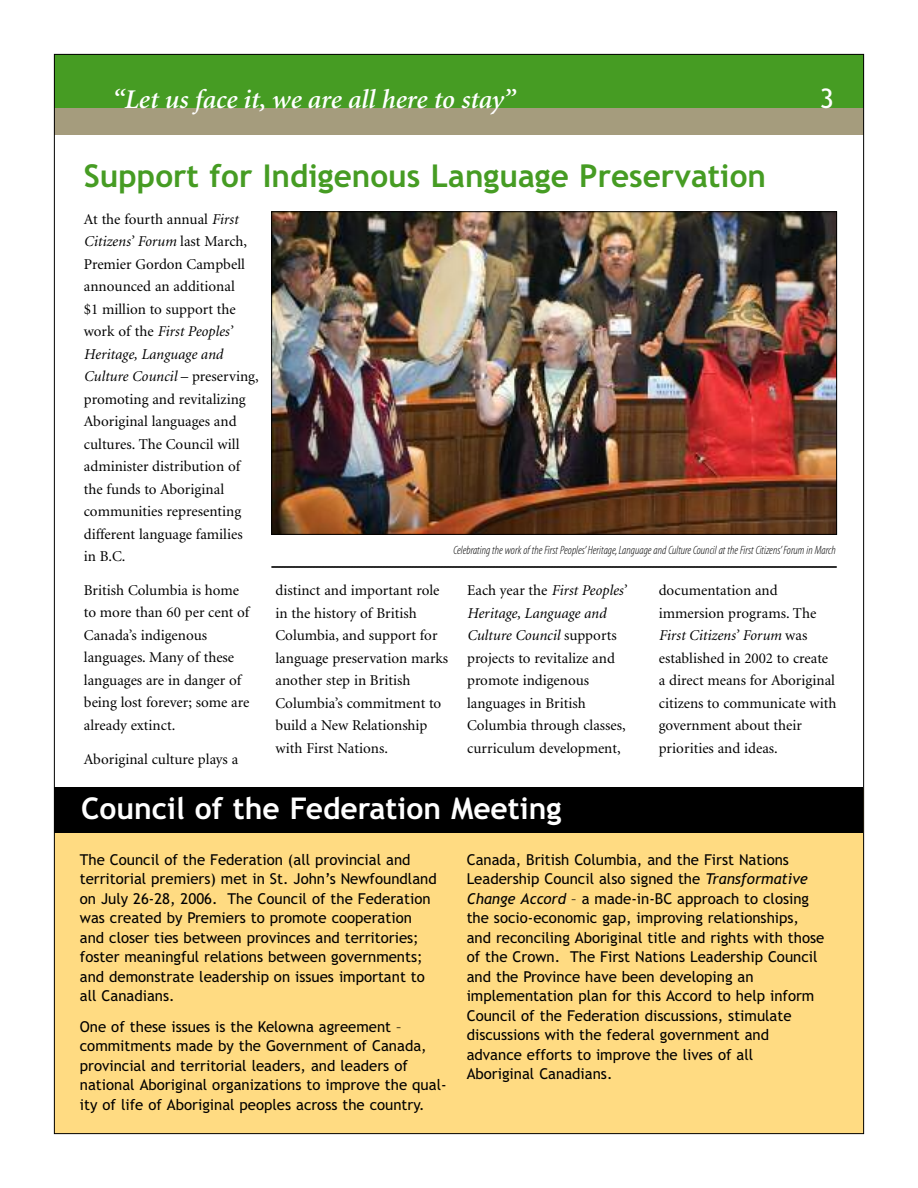
<style>
.page{position:relative;width:918px;height:1188px;background:#fff}
.page>*{position:absolute;margin:0;border:0;box-sizing:border-box;transform-origin:0 0}
.t1{font:700 31.5px "Trebuchet MS";color:#469c23}
.t2{font:700 30px "Trebuchet MS";color:#fff}
.t3{font:italic 600 27px "Minion";color:#fff}
.t4{font:27px "Trebuchet MS";color:#fff}
.t5{font:15px/22.5px "Minion";color:#000}
.t6{font:15px/19.5px "Trebuchet MS";color:#000}
.t7{font:12px "Myriad MM It.215.300";color:#000}
.s1{font-style:italic}
</style>
<div class="page">
<div style="left:54px;top:788px;width:810px;height:346px;background:#ffdb82"></div>
<div style="left:54px;top:81px;width:810px;height:54px;background:#a59c7d"></div>
<div style="left:54px;top:54px;width:810px;height:54px;background:#469c23"></div>
<div style="left:54px;top:788px;width:809px;height:45px;background:#000"></div>
<img style="left:273px;top:213px;width:562px;height:320px">
<svg style="left:271px;top:567px;width:566px;height:1px"></svg>
<h3 class="t3" style="left:112px;top:89px;width:405px">“Let us face it, we are all here to stay”</h3>
<h3 class="t4" style="left:820px;top:83px;width:16px">3</h3>
<h1 class="t1" style="left:84px;top:157px;width:684px">Support for Indigenous Language Preservation</h1>
<p class="t5" style="left:84px;top:209px;width:176px">At the fourth annual <span class="s1">First<br>Citizens’ Forum</span> last March,<br>Premier Gordon Campbell announced an additional<br>$1 million to support the work of the <span class="s1">First Peoples’<br>Heritage, Language and<br>Culture Council</span> – preserving, promoting and revitalizing<br>Aboriginal languages and cultures. The Council will administer distribution of the funds to Aboriginal communities representing different language families<br>in B.C.</p>
<p class="t5" style="left:84px;top:580px;width:167px">British Columbia is home to more than 60 per cent of<br>Canada’s indigenous languages. Many of these languages are in danger of being lost forever; some are already extinct.</p>
<p class="t5" style="left:84px;top:749px;width:156px">Aboriginal culture plays a</p>
<p class="t7" style="left:454px;top:546px;width:384px">Celebrating the work of the First Peoples’ Heritage,Language and Culture Council at the First Citizens’ Forum in March</p>
<p class="t5" style="left:276px;top:580px;width:174px">distinct and important role in the history of British<br>Columbia, and support for language preservation marks another step in British<br>Columbia’s commitment to build a New Relationship with First Nations.</p>
<p class="t5" style="left:467px;top:580px;width:161px">Each year the <span class="s1">First Peoples’<br>Heritage, Language and<br>Culture Council</span> supports projects to revitalize and promote indigenous languages in British<br>Columbia through classes, curriculum development,</p>
<p class="t5" style="left:659px;top:580px;width:179px">documentation and immersion programs. The<br><span class="s1">First Citizens’ Forum</span> was established in 2002 to create a direct means for Aboriginal citizens to communicate with government about their priorities and ideas.</p>
<h2 class="t2" style="left:81px;top:791px;width:482px">Council of the Federation Meeting</h2>
<p class="t6" style="left:80px;top:850px;width:358px">The Council of the Federation (all provincial and territorial premiers) met in St. John’s Newfoundland on July 26-28, 2006. The Council of the Federation was created by Premiers to promote cooperation and closer ties between provinces and territories; foster meaningful relations between governments; and demonstrate leadership on issues important to all Canadians.</p>
<p class="t6" style="left:80px;top:1017px;width:368px">One of these issues is the Kelowna agreement – commitments made by the Government of Canada, provincial and territorial leaders, and leaders of national Aboriginal organizations to improve the qual&shy;ity of life of Aboriginal peoples across the country.</p>
<p class="t6" style="left:467px;top:850px;width:359px">Canada, British Columbia, and the First Nations Leadership Council also signed the <span class="s1">Transformative Change Accord</span> – a made-in-BC approach to closing the socio-economic gap, improving relationships, and reconciling Aboriginal title and rights with those of the Crown. The First Nations Leadership Council and the Province have been developing an implementation plan for this Accord to help inform Council of the Federation discussions, stimulate discussions with the federal government and advance efforts to improve the lives of all Aboriginal Canadians.</p>
</div>
